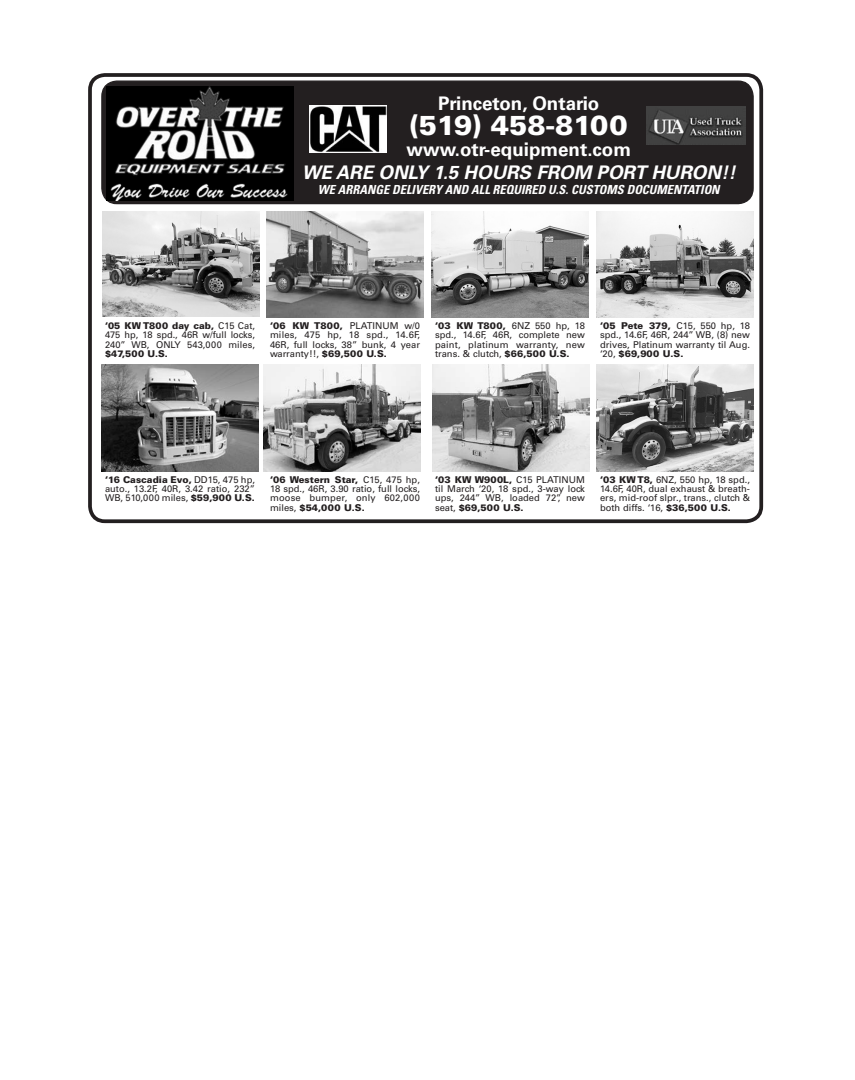
<style>
.page{position:relative;width:855px;height:1080px;background:#fff}
.page>*{position:absolute;margin:0;border:0;box-sizing:border-box;transform-origin:0 0}
.t1{font:900 27.5px "Univers";color:#fff}
.t2{font:700 18.75px "Univers";color:#fff}
.t3{font:italic 700 18.75px "Univers";color:#fff}
.t4{font:italic 700 condensed 12.5px "Univers";color:#fff}
.t5{font:9.38px/9.4px "Univers";color:#231f20;text-align:justify}
.t6{font:900 9.38px "Univers";color:#231f20}
.s1{font-weight:900}
</style>
<div class="page">
<div style="left:88px;top:73px;width:675px;height:450px;border:4px solid #231f20;border-radius:15px"></div>
<div style="left:102px;top:81px;width:651px;height:123px;background:#231f20;border-radius:15px"></div>
<div style="left:101px;top:81px;width:653px;height:123px;border:1px solid #231f20;border-radius:15px"></div>
<img style="left:106px;top:86px;width:188px;height:115px">
<img style="left:102px;top:211px;width:158px;height:106px">
<img style="left:266px;top:212px;width:158px;height:105px">
<img style="left:431px;top:212px;width:158px;height:105px">
<img style="left:596px;top:212px;width:158px;height:105px">
<img style="left:101px;top:365px;width:158px;height:106px">
<img style="left:263px;top:365px;width:158px;height:106px">
<img style="left:432px;top:365px;width:158px;height:106px">
<img style="left:596px;top:364px;width:158px;height:107px">
<img style="left:647px;top:107px;width:99px;height:38px">
<img style="left:310px;top:105px;width:76px;height:48px">
<h2 class="t2" style="left:438px;top:92px;width:163px">Princeton, Ontario</h2>
<h1 class="t1" style="left:410px;top:108px;width:220px">(519) 458-8100</h1>
<h2 class="t2" style="left:406px;top:138px;width:226px">www.otr-equipment.com</h2>
<h2 class="t3" style="left:302px;top:161px;width:435px">WE ARE ONLY 1.5 HOURS FROM PORT HURON!!</h2>
<h3 class="t4" style="left:318px;top:181px;width:403px">WE ARRANGE DELIVERY AND ALL REQUIRED U.S. CUSTOMS DOCUMENTATION</h3>
<p class="t5" style="left:105px;top:321px;width:152px"><span class="s1">‘05 KW T800 day cab,</span> C15 Cat, 475 hp, 18 spd., 46R w/full locks, 240” WB, ONLY 543,000 miles,</p>
<p class="t6" style="left:105px;top:348px;width:64px">$47,500 U.S.</p>
<p class="t5" style="left:270px;top:321px;width:152px"><span class="s1">‘06 KW T800,</span> PLATINUM w/0 miles, 475 hp, 18 spd., 14.6F, 46R, full locks, 38” bunk, 4 year warranty!!, <span class="s1">$69,500 U.S.</span></p>
<p class="t5" style="left:435px;top:321px;width:152px"><span class="s1">‘03 KW T800,</span> 6NZ 550 hp, 18 spd., 14.6F, 46R, complete new paint, platinum warranty, new trans. &amp; clutch, <span class="s1">$66,500 U.S.</span></p>
<p class="t5" style="left:600px;top:321px;width:152px"><span class="s1">‘05 Pete 379,</span> C15, 550 hp, 18 spd., 14.6F, 46R, 244” WB, (8) new drives, Platinum warranty til Aug. ‘20, <span class="s1">$69,900 U.S.</span></p>
<p class="t5" style="left:105px;top:475px;width:152px"><span class="s1">‘16 Cascadia Evo,</span> DD15, 475 hp, auto., 13.2F, 40R, 3.42 ratio, 232” WB, 510,000 miles, <span class="s1">$59,900 U.S.</span></p>
<p class="t5" style="left:270px;top:475px;width:152px"><span class="s1">‘06 Western Star,</span> C15, 475 hp, 18 spd., 46R, 3.90 ratio, full locks, moose bumper, only 602,000 miles, <span class="s1">$54,000 U.S.</span></p>
<p class="t5" style="left:435px;top:475px;width:152px"><span class="s1">‘03 KW W900L,</span> C15 PLATINUM til March ‘20, 18 spd., 3-way lock ups, 244” WB, loaded 72”, new seat, <span class="s1">$69,500 U.S.</span></p>
<p class="t5" style="left:600px;top:475px;width:152px"><span class="s1">‘03 KW T8,</span> 6NZ, 550 hp, 18 spd., 14.6F, 40R, dual exhaust &amp; breath&shy;ers, mid-roof slpr., trans., clutch &amp; both diffs. ‘16, <span class="s1">$36,500 U.S.</span></p>
</div>
